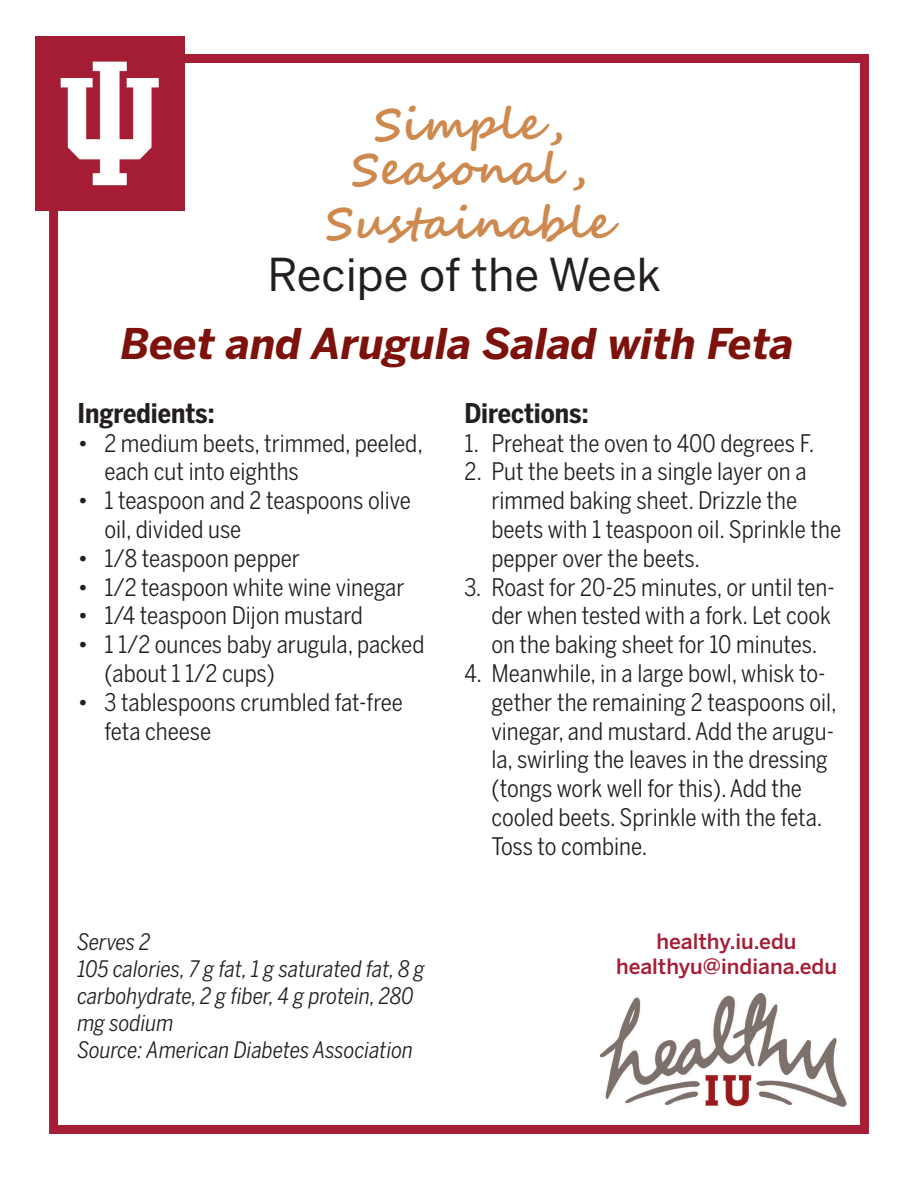
<style>
.page{position:relative;width:918px;height:1188px;background:#fff}
.page>*{position:absolute;margin:0;border:0;box-sizing:border-box;transform-origin:0 0}
.t1{font:700 45px "Segoe Script";color:#cd894e}
.t2{font:45px "Benton Sans";color:#231f20}
.t3{font:italic 700 42px "Benton Sans";color:#7d110b}
.t4{font:700 27px "Benton Sans Cond";color:#231f20}
.t5{font:24px/28.8px "Benton Sans Cond";color:#231f20}
.t6{font:italic 22.5px/27px "Benton Sans Cond";color:#231f20}
.t7{font:500 21px "Benton Sans";color:#a51e36}
</style>
<div class="page">
<div style="left:49px;top:54px;width:820px;height:1080px;border:9px solid #a51e36"></div>
<img style="left:601px;top:993px;width:246px;height:113px">
<img style="left:36px;top:36px;width:149px;height:175px">
<p class="t1" style="left:374px;top:87px;width:190px">Simple ,</p>
<p class="t1" style="left:352px;top:132px;width:236px">Seasonal ,</p>
<p class="t1" style="left:326px;top:186px;width:287px">Sustainable</p>
<p class="t2" style="left:268px;top:248px;width:395px">Recipe of the Week</p>
<p class="t3" style="left:121px;top:317px;width:675px">Beet and Arugula Salad with Feta</p>
<p class="t4" style="left:77px;top:396px;width:139px">Ingredients:</p>
<p class="t5" style="left:104px;top:428px;width:320px;text-indent:-27px">• 2 medium beets, trimmed, peeled, each cut into eighths</p>
<p class="t5" style="left:104px;top:486px;width:308px;text-indent:-27px">• 1 teaspoon and 2 teaspoons olive oil, divided use</p>
<p class="t5" style="left:77px;top:544px;width:224px">• 1/8 teaspoon pepper</p>
<p class="t5" style="left:77px;top:572px;width:329px">• 1/2 teaspoon white wine vinegar</p>
<p class="t5" style="left:77px;top:601px;width:287px">• 1/4 teaspoon Dijon mustard</p>
<p class="t5" style="left:104px;top:630px;width:322px;text-indent:-27px">• 1 1/2 ounces baby arugula, packed (about 1 1/2 cups)</p>
<p class="t5" style="left:104px;top:688px;width:300px;text-indent:-27px">• 3 tablespoons crumbled fat-free feta cheese</p>
<p class="t6" style="left:77px;top:928px;width:75px">Serves 2</p>
<p class="t6" style="left:77px;top:955px;width:349px">105 calories, 7 g fat, 1 g saturated fat, 8 g carbohydrate, 2 g fiber, 4 g protein, 280 mg sodium</p>
<p class="t6" style="left:77px;top:1036px;width:337px">Source: American Diabetes Association</p>
<p class="t4" style="left:464px;top:396px;width:126px">Directions:</p>
<p class="t5" style="left:464px;top:428px;width:352px">1. Preheat the oven to 400 degrees F.</p>
<p class="t5" style="left:491px;top:457px;width:351px;text-indent:-27px">2. Put the beets in a single layer on a rimmed baking sheet. Drizzle the beets with 1 teaspoon oil. Sprinkle the pepper over the beets.</p>
<p class="t5" style="left:491px;top:572px;width:345px;text-indent:-27px">3. Roast for 20-25 minutes, or until ten&shy;der when tested with a fork. Let cook on the baking sheet for 10 minutes.</p>
<p class="t5" style="left:491px;top:659px;width:347px;text-indent:-27px">4. Meanwhile, in a large bowl, whisk to&shy;gether the remaining 2 teaspoons oil, vinegar, and mustard. Add the arugu&shy;la, swirling the leaves in the dressing (tongs work well for this). Add the cooled beets. Sprinkle with the feta.<br>Toss to combine.</p>
<p class="t7" style="left:657px;top:928px;width:141px">healthy.iu.edu</p>
<p class="t7" style="left:616px;top:953px;width:223px">healthyu@indiana.edu</p>
</div>
